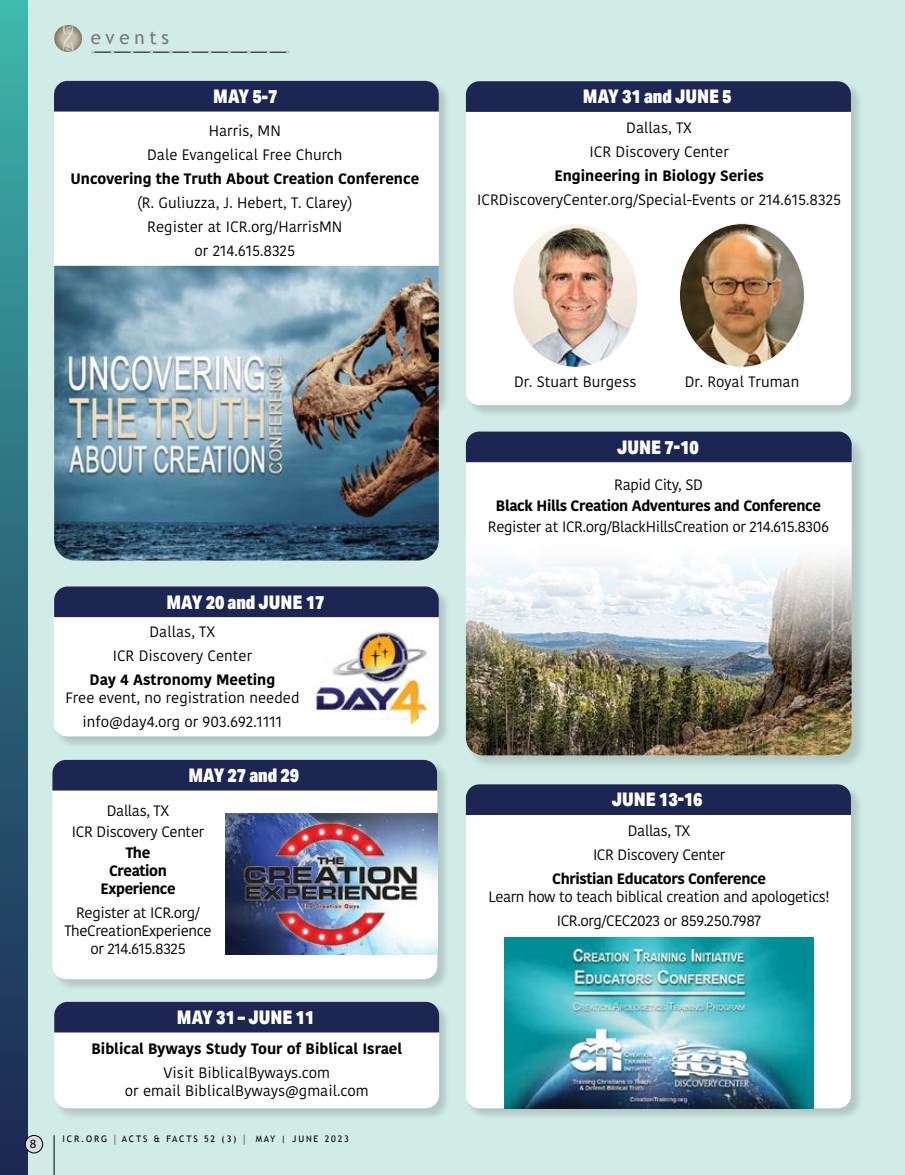
<style>
.page{position:relative;width:905px;height:1175px;background:#fff}
.page>*{position:absolute;margin:0;border:0;box-sizing:border-box;transform-origin:0 0}
.t1{font:900 18.75px "Aktiv Grotesk Cd";color:#fff}
.t2{font:18.75px "Trebuchet MS";letter-spacing:.25em;color:#77787b}
.t3{font:15px/24px "Kohinoor Bangla";color:#000;text-align:center}
.t4{font:15px/18px "Kohinoor Bangla";letter-spacing:-.025em;color:#000;text-align:center}
.t5{font:700 15px "Kohinoor Bangla";color:#000}
.t6{font:700 15px/18px "Kohinoor Bangla";letter-spacing:-.025em;color:#000;text-align:center}
.t7{font:12.75px "Myriad Pro";color:#000}
.t8{font:9px "Trebuchet MS";letter-spacing:.2em;color:#000}
.s1{font-size:12.15px}
</style>
<div class="page">
<div style="left:0;top:0;width:904px;height:1174px;background:#d1ebe6"></div>
<div style="left:0;top:0;width:27px;height:1174px;background:linear-gradient(to bottom,#3db4a8,#1b2350)"></div>
<div style="left:54px;top:81px;width:397px;height:336px;background:#000;opacity:.15"></div>
<div style="left:54px;top:81px;width:385px;height:324px;background:#fff;border-radius:14px"></div>
<svg style="left:54px;top:25px;width:28px;height:27px"></svg>
<svg style="left:62px;top:25px;width:12px;height:27px"></svg>
<svg style="left:91px;top:50px;width:198px;height:4px"></svg>
<hr style="left:54px;top:1135px;width:1px;height:39px;background:#000">
<div style="left:25px;top:1135px;width:18px;height:17px;background:#dcddde;border-radius:50%"></div>
<div style="left:25px;top:1135px;width:18px;height:18px;border:1px solid #000;border-radius:50%"></div>
<div style="left:54px;top:586px;width:397px;height:162px;background:#000;opacity:.15"></div>
<div style="left:54px;top:586px;width:385px;height:150px;background:#fff;border-radius:14px"></div>
<div style="left:54px;top:81px;width:385px;height:31px;background:#1d2552"></div>
<div style="left:54px;top:586px;width:385px;height:31px;background:#1d2552"></div>
<div style="left:466px;top:81px;width:396px;height:336px;background:#000;opacity:.15"></div>
<div style="left:466px;top:81px;width:385px;height:324px;background:#fff;border-radius:14px"></div>
<svg style="left:466px;top:81px;width:384px;height:31px;background:#202854"></svg>
<img style="left:312px;top:630px;width:117px;height:95px">
<div style="left:360px;top:712px;width:48px;height:5px;background:#fff"></div>
<img style="left:54px;top:265px;width:385px;height:295px">
<div style="left:54px;top:1001px;width:397px;height:119px;background:#000;opacity:.15"></div>
<div style="left:54px;top:1001px;width:385px;height:107px;background:#fff;border-radius:14px"></div>
<div style="left:54px;top:1001px;width:385px;height:31px;background:#1d2552"></div>
<div style="left:52px;top:759px;width:397px;height:232px;background:#000;opacity:.15"></div>
<div style="left:52px;top:760px;width:385px;height:219px;background:#fff;border-radius:14px"></div>
<div style="left:52px;top:760px;width:385px;height:30px;background:#1d2552"></div>
<img style="left:225px;top:813px;width:212px;height:142px">
<div style="left:466px;top:784px;width:396px;height:336px;background:#000;opacity:.15"></div>
<div style="left:466px;top:784px;width:385px;height:324px;background:#fff;border-radius:14px"></div>
<div style="left:466px;top:784px;width:384px;height:31px;background:#1d2552"></div>
<div style="left:466px;top:432px;width:401px;height:339px;background:#000;opacity:.15"></div>
<div style="left:466px;top:431px;width:385px;height:324px;background:#fff;border-radius:17px"></div>
<img style="left:466px;top:558px;width:385px;height:197px">
<div style="left:466px;top:431px;width:385px;height:31px;background:#1d2552"></div>
<img style="left:504px;top:937px;width:309px;height:171px">
<img style="left:514px;top:225px;width:122px;height:141px">
<img style="left:681px;top:225px;width:123px;height:141px">
<p class="t2" style="left:91px;top:27px;width:80px">events</p>
<p class="t1" style="left:213px;top:84px;width:66px">MAY 5-7</p>
<p class="t3" style="left:147px;top:119px;width:197px">Harris, MN<br>Dale Evangelical Free Church</p>
<p class="t5" style="left:70px;top:166px;width:350px">Uncovering the Truth About Creation Conference</p>
<p class="t3" style="left:137px;top:191px;width:217px">(R. Guliuzza, J. Hebert, T. Clarey)<br>Register at ICR.org/HarrisMN<br>or 214.615.8325</p>
<p class="t7" style="left:30px;top:1136px;width:8px">8</p>
<p class="t1" style="left:166px;top:590px;width:159px">MAY 20 and JUNE 17</p>
<p class="t3" style="left:113px;top:619px;width:141px">Dallas, TX<br>ICR Discovery Center</p>
<p class="t5" style="left:90px;top:667px;width:187px">Day 4 Astronomy Meeting</p>
<p class="t3" style="left:65px;top:685px;width:235px">Free event, no registration needed info@day4.org or 903.692.1111</p>
<p class="t1" style="left:188px;top:763px;width:112px">MAY 27 and 29</p>
<p class="t4" style="left:72px;top:799px;width:134px;line-height:21px">Dallas, TX<br>ICR Discovery Center</p>
<p class="t6" style="left:100px;top:842px;width:77px">The<br>Creation<br>Experience</p>
<p class="t4" style="left:64px;top:903px;width:149px">Register at ICR.org/<br>TheCreationExperience or 214.615.8325</p>
<p class="t1" style="left:177px;top:1005px;width:139px">MAY 31 – JUNE 11</p>
<p class="t5" style="left:91px;top:1035px;width:312px">Biblical Byways Study Tour of Biblical Israel</p>
<p class="t3" style="left:125px;top:1063px;width:245px;line-height:18px">Visit BiblicalByways.com<br>or email BiblicalByways@gmail.com</p>
<p class="t8" style="left:63px;top:1133px;width:288px">ICR.ORG <span class="s1">|</span> ACTS &amp; FACTS 52 (3) <span class="s1">|</span> MAY | JUNE 2023</p>
<p class="t1" style="left:583px;top:84px;width:150px">MAY 31 and JUNE 5</p>
<p class="t3" style="left:589px;top:115px;width:141px">Dallas, TX<br>ICR Discovery Center</p>
<p class="t5" style="left:554px;top:162px;width:211px">Engineering in Biology Series</p>
<p class="t3" style="left:477px;top:187px;width:365px">ICRDiscoveryCenter.org/Special-Events or 214.615.8325</p>
<p class="t3" style="left:514px;top:370px;width:124px">Dr. Stuart Burgess</p>
<p class="t3" style="left:684px;top:369px;width:116px">Dr. Royal Truman</p>
<p class="t1" style="left:617px;top:435px;width:83px">JUNE 7-10</p>
<p class="t4" style="left:614px;top:475px;width:90px">Rapid City, SD</p>
<p class="t6" style="left:496px;top:496px;width:327px">Black Hills Creation Adventures and Conference</p>
<p class="t4" style="left:488px;top:517px;width:343px">Register at ICR.org/BlackHillsCreation or 214.615.8306</p>
<p class="t1" style="left:611px;top:787px;width:92px">JUNE 13-16</p>
<p class="t4" style="left:593px;top:818px;width:134px;line-height:24px">Dallas, TX<br>ICR Discovery Center</p>
<p class="t6" style="left:552px;top:869px;width:215px">Christian Educators Conference</p>
<p class="t4" style="left:488px;top:884px;width:343px;line-height:24px">Learn how to teach biblical creation and apologetics!<br>ICR.org/CEC2023 or 859.250.7987</p>
</div>
